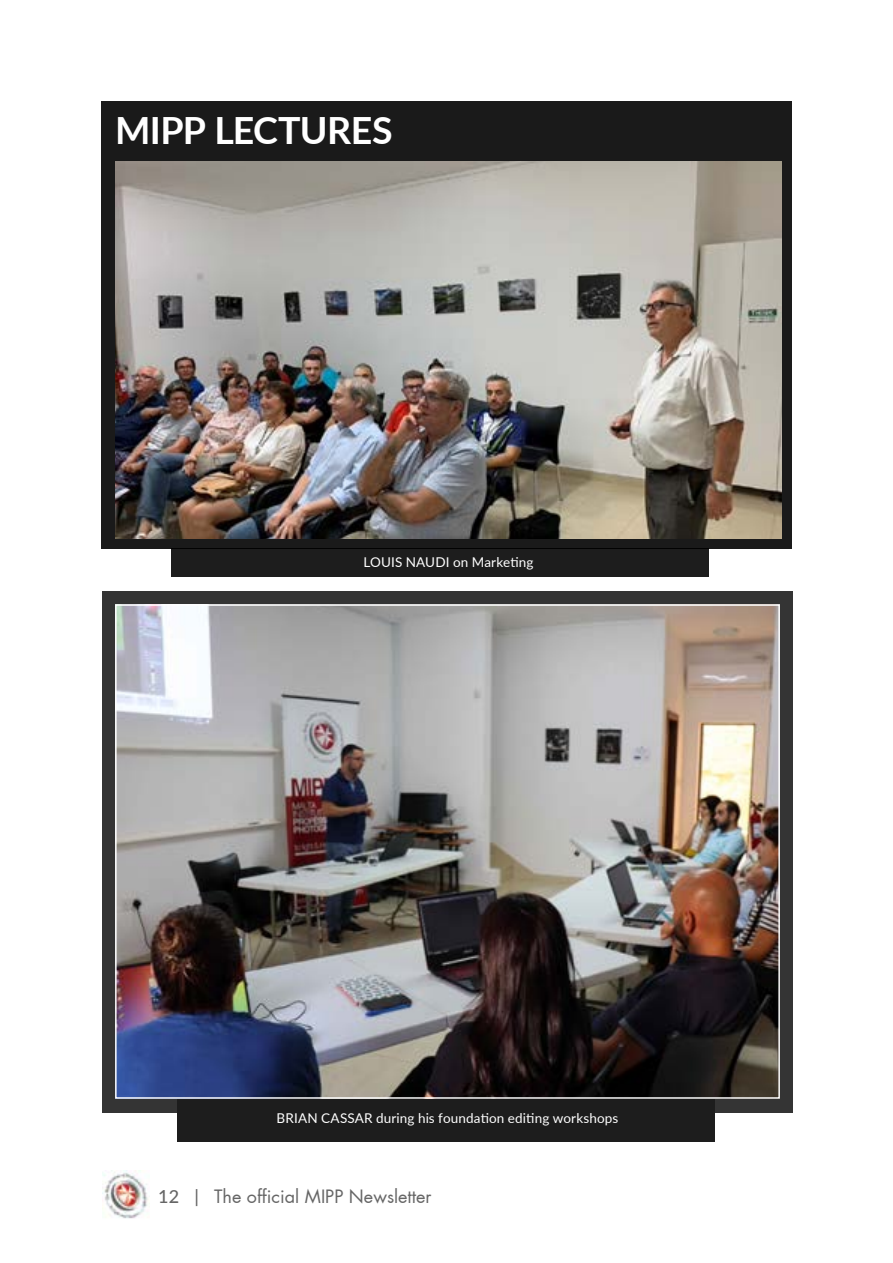
<style>
.page{position:relative;width:893px;height:1263px;background:#fff}
.page>*{position:absolute;margin:0;border:0;box-sizing:border-box;transform-origin:0 0}
.t1{font:700 37.5px "Lato";letter-spacing:-.015em;color:#fff}
.t2{font:18px "Futura";color:#666}
.t3{font:13.5px "Lato";letter-spacing:.01em;color:#fff}
.s1{font-family:"Lato";font-weight:500}
</style>
<div class="page">
<img style="left:102px;top:1171px;width:46px;height:48px">
<svg style="left:102px;top:591px;width:691px;height:522px;fill:#343434"></svg>
<div style="left:171px;top:548px;width:537px;height:29px;background:#1d1d1d"></div>
<img style="left:117px;top:606px;width:661px;height:491px">
<div style="left:101px;top:102px;width:691px;height:447px;background:#1a1a1a"></div>
<img style="left:115px;top:162px;width:667px;height:376px">
<div style="left:178px;top:1099px;width:537px;height:42px;background:#1d1d1d"></div>
<h1 class="t1" style="left:115px;top:103px;width:279px">MIPP LECTURES</h1>
<p class="t3" style="left:363px;top:553px;width:172px">LOUIS NAUDI on Marketing</p>
<p class="t3" style="left:277px;top:1108px;width:343px">BRIAN CASSAR during his foundation editing workshops</p>
<h2 class="t2" style="left:158px;top:1185px;width:275px"><span class="s1">12 |</span> The official MIPP Newsletter</h2>
</div>
